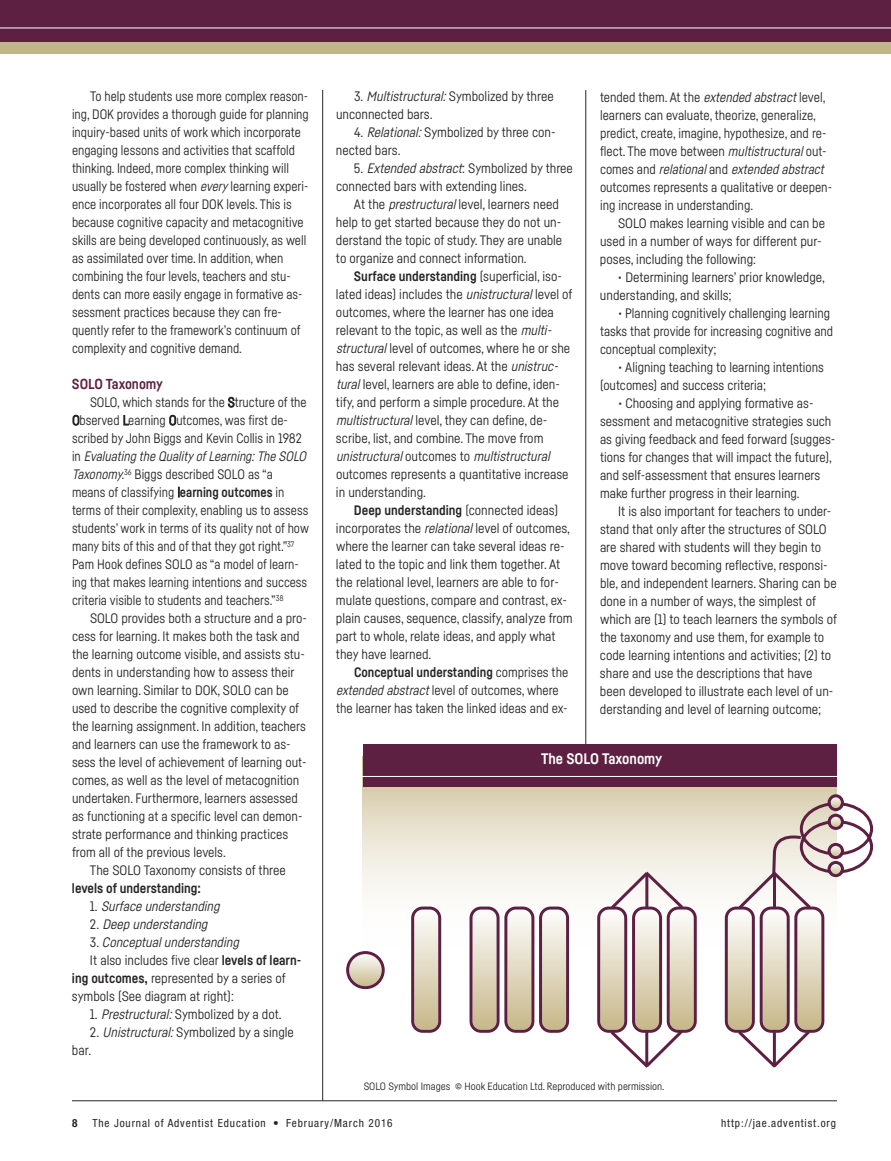
<style>
.page{position:relative;width:891px;height:1161px;background:#fff}
.page>*{position:absolute;margin:0;border:0;box-sizing:border-box;transform-origin:0 0}
.t1{font:700 15px "Fabrikat";color:#fff}
.t2{font:700 14.25px "Fabrikat";color:#5e2042}
.t3{font:13.5px/18px "Fabrikat";color:#272526}
.t4{font:13.5px/18px "Fabrikat";color:#272526;scale:.96 1}
.t5{font:italic 13.5px "Fabrikat";color:#272526}
.t6{font:700 13.5px "Fabrikat";color:#272526}
.t7{font:condensed 11.25px "Helvetica Neue";letter-spacing:.08em;color:#272526}
.t8{font:700 condensed 11.25px "Helvetica Neue";color:#272526}
.t9{font:10.5px "Fabrikat";color:#272526}
.s1{font-style:italic}
.s2{font-weight:700}
.s3{font-style:normal}
</style>
<div class="page">
<hr style="left:322px;top:90px;width:1px;height:1011px;background:#272526">
<hr style="left:586px;top:90px;width:1px;height:660px;background:#272526">
<hr style="left:72px;top:1101px;width:765px;height:1px;background:#272526">
<div style="left:0;top:40px;width:891px;height:14px;background:#c1b58a"></div>
<div style="left:0;top:0;width:891px;height:41px;background:#5e2042"></div>
<hr style="left:0;top:28px;width:891px;height:1px;background:#fff">
<svg style="left:363px;top:787px;width:474px;height:162px"></svg>
<svg style="left:346px;top:951px;width:39px;height:38px"></svg>
<svg style="left:597px;top:869px;width:100px;height:199px"></svg>
<hr style="left:645px;top:1032px;width:3px;height:34px;background:#5e2042">
<svg style="left:470px;top:907px;width:99px;height:126px"></svg>
<svg style="left:725px;top:794px;width:148px;height:274px"></svg>
<svg style="left:411px;top:907px;width:30px;height:126px;background:#c6b3a9"></svg>
<div style="left:363px;top:744px;width:474px;height:43px;background:#5e2042"></div>
<hr style="left:359px;top:776px;width:485px;height:1px;background:#fff">
<p class="t4" style="left:72px;top:89px;width:248px;text-indent:18px">to help students use more complex reason&shy;ing, dOk provides a thorough guide for planning inquiry-based units of work which incorporate engaging lessons and activities that scaffold thinking. indeed, more complex thinking will usually be fostered when <span class="s1">every</span>learning experi&shy;ence incorporates all four dOk levels. this is because cognitive capacity and metacognitive skills are being developed continuously, as well as assimilated over time. in addition, when combining the four levels, teachers and stu&shy;dents can more easily engage in formative as&shy;sessment practices because they can fre&shy;quently refer to the framework’s continuum of complexity and cognitive demand.</p>
<p class="t2" style="left:72px;top:379px;width:92px">SOLO Taxonomy</p>
<p class="t4" style="left:72px;top:395px;width:248px;text-indent:18px">SOlO, which stands for the Structure of the Observed Learning Outcomes, was first de&shy;scribed by John Biggs and kevin Collis in 1982<br>i n <span class="s1">Evaluating the quality of learning: the SOlO taxonomy.</span><sup>36</sup> Biggs described SOlO as “a means of classifying l<span class="s2">earning outcomes</span> in terms of their complexity, enabling us to assess students’ work in terms of its quality not of how many bits of this and of that they got right.”<sup>37<br></sup>Pam hook defines SOlO as “a model of learn&shy;ing that makes learning intentions and success criteria visible to students and teachers.”<sup>38</sup></p>
<p class="t3" style="left:90px;top:611px;width:219px">SOlO provides both a structure and a pro-</p>
<p class="t3" style="left:72px;top:629px;width:229px">cess for learning. it makes both the task and</p>
<p class="t3" style="left:72px;top:647px;width:234px">the learning outcome visible, and assists stu-</p>
<p class="t3" style="left:72px;top:665px;width:224px">dents in understanding how to assess their</p>
<p class="t3" style="left:72px;top:683px;width:218px">own learning. Similar to dOk, SOlO can be</p>
<p class="t3" style="left:72px;top:701px;width:229px">used to describe the cognitive complexity of</p>
<p class="t3" style="left:72px;top:719px;width:235px">the learning assignment. in addition, teachers</p>
<p class="t3" style="left:72px;top:737px;width:220px">and learners can use the framework to as-</p>
<p class="t3" style="left:72px;top:755px;width:236px">sess the level of achievement of learning out-</p>
<p class="t3" style="left:72px;top:773px;width:229px">comes, as well as the level of metacognition</p>
<p class="t3" style="left:72px;top:791px;width:227px">undertaken. Furthermore, learners assessed</p>
<p class="t3" style="left:72px;top:809px;width:232px">as functioning at a specific level can demon-</p>
<p class="t3" style="left:72px;top:827px;width:218px">strate performance and thinking practices</p>
<p class="t3" style="left:72px;top:845px;width:155px">from all of the previous levels.</p>
<p class="t3" style="left:90px;top:863px;width:197px">the SOlO taxonomy consists of three</p>
<p class="t6" style="left:72px;top:884px;width:131px">levels of understanding:</p>
<p class="t5" style="left:90px;top:902px;width:134px"><span class="s3">1 .</span> Surface understanding</p>
<p class="t5" style="left:90px;top:920px;width:121px"><span class="s3">2 .</span> deep understanding</p>
<p class="t5" style="left:90px;top:938px;width:153px"><span class="s3">3 .</span> Conceptual understanding</p>
<p class="t3" style="left:90px;top:953px;width:213px">it also includes five clear <span class="s2">levels of learn-</span></p>
<p class="t3" style="left:72px;top:971px;width:215px"><span class="s2">ing outcomes,</span> represented by a series of</p>
<p class="t3" style="left:72px;top:989px;width:164px">symbols (See diagram at right):</p>
<p class="t3" style="left:90px;top:1007px;width:193px">1. <span class="s1">Prestructural:</span>Symbolized by a dot.</p>
<p class="t3" style="left:72px;top:1025px;width:223px;text-indent:18px">2. <span class="s1">unistructural:</span>Symbolized by a single bar.</p>
<p class="t3" style="left:336px;top:88px;width:219px;text-indent:18px">3. <span class="s1">Multistructural:</span>Symbolized by three unconnected bars.</p>
<p class="t3" style="left:336px;top:124px;width:221px;text-indent:18px">4. <span class="s1">relational:</span>Symbolized by three con&shy;nected bars.</p>
<p class="t3" style="left:336px;top:160px;width:238px;text-indent:18px">5. <span class="s1">Extendedabstract</span>: Symbolized by three connected bars with extending lines.</p>
<p class="t3" style="left:336px;top:196px;width:228px;text-indent:18px">at the <span class="s1">prestructural</span>level, learners need help to get started because they do not un&shy;derstand the topic of study. they are unable to organize and connect information.</p>
<p class="t3" style="left:336px;top:268px;width:238px;text-indent:18px"><span class="s2">Surface understanding</span> (superficial, iso&shy;lated ideas) includes the <span class="s1">unistructural</span>level of outcomes, where the learner has one idea relevant to the topic, as well as the <span class="s1">multi&shy;structural</span>level of outcomes, where he or she has several relevant ideas. at the <span class="s1">unistruc&shy;tural</span>level, learners are able to define, iden&shy;tify, and perform a simple procedure. at the <span class="s1">multistructural</span>level, they can define, de&shy;scribe, list, and combine. the move from <span class="s1">unistructural</span> o u t c o m e s t o <span class="s1">multistructural </span>outcomes represents a quantitative increase in understanding.</p>
<p class="t3" style="left:336px;top:502px;width:238px;text-indent:18px"><span class="s2">Deep understanding</span> (connected ideas) incorporates the <span class="s1">relational</span>level of outcomes, where the learner can take several ideas re&shy;lated to the topic and link them together. at the relational level, learners are able to for&shy;mulate questions, compare and contrast, ex&shy;plain causes, sequence, classify, analyze from part to whole, relate ideas, and apply what they have learned.</p>
<p class="t3" style="left:336px;top:664px;width:234px;text-indent:18px"><span class="s2">Conceptual understanding</span> comprises the <span class="s1">extendedabstract</span>level of outcomes, where the learner has taken the linked ideas and ex-</p>
<p class="t3" style="left:600px;top:89px;width:234px">tended them. at the <span class="s1">extendedabstract</span>level, learners can evaluate, theorize, generalize, predict, create, imagine, hypothesize, and re&shy;flect. the move between <span class="s1">multistructural</span>out&shy;c o m e s a n d <span class="s1">relational</span> a n d <span class="s1">extended abstract </span>outcomes represents a qualitative or deepen&shy;ing increase in understanding.</p>
<p class="t3" style="left:600px;top:215px;width:227px;text-indent:18px">SOlO makes learning visible and can be used in a number of ways for different pur&shy;poses, including the following:</p>
<p class="t3" style="left:600px;top:269px;width:227px;text-indent:18px">• determining learners’ prior knowledge, understanding, and skills;</p>
<p class="t3" style="left:600px;top:305px;width:235px;text-indent:18px">• Planning cognitively challenging learning tasks that provide for increasing cognitive and conceptual complexity;</p>
<p class="t3" style="left:600px;top:359px;width:225px;text-indent:18px">• aligning teaching to learning intentions (outcomes) and success criteria;</p>
<p class="t3" style="left:600px;top:395px;width:237px;text-indent:18px">• Choosing and applying formative as&shy;sessment and metacognitive strategies such as giving feedback and feed forward (sugges&shy;tions for changes that will impact the future), and self-assessment that ensures learners make further progress in their learning.</p>
<p class="t3" style="left:600px;top:503px;width:239px;text-indent:18px">it is also important for teachers to under&shy;stand that only after the structures of SOlO are shared with students will they begin to move toward becoming reflective, responsi&shy;ble, and independent learners. Sharing can be done in a number of ways, the simplest of which are (1) to teach learners the symbols of the taxonomy and use them, for example to code learning intentions and activities; (2) to share and use the descriptions that have been developed to illustrate each level of un&shy;derstanding and level of learning outcome;</p>
<p class="t1" style="left:541px;top:754px;width:123px">The SOLO Taxonomy</p>
<p class="t9" style="left:364px;top:1082px;width:302px">SOlO Symbol images © hook Education ltd. reproduced with permission.</p>
<p class="t8" style="left:72px;top:1119px;width:7px">8</p>
<p class="t7" style="left:92px;top:1119px;width:302px">The Journal of Adventist Education • February/March 2016</p>
<p class="t7" style="left:721px;top:1119px;width:116px">http://jae.adventist.org</p>
</div>
